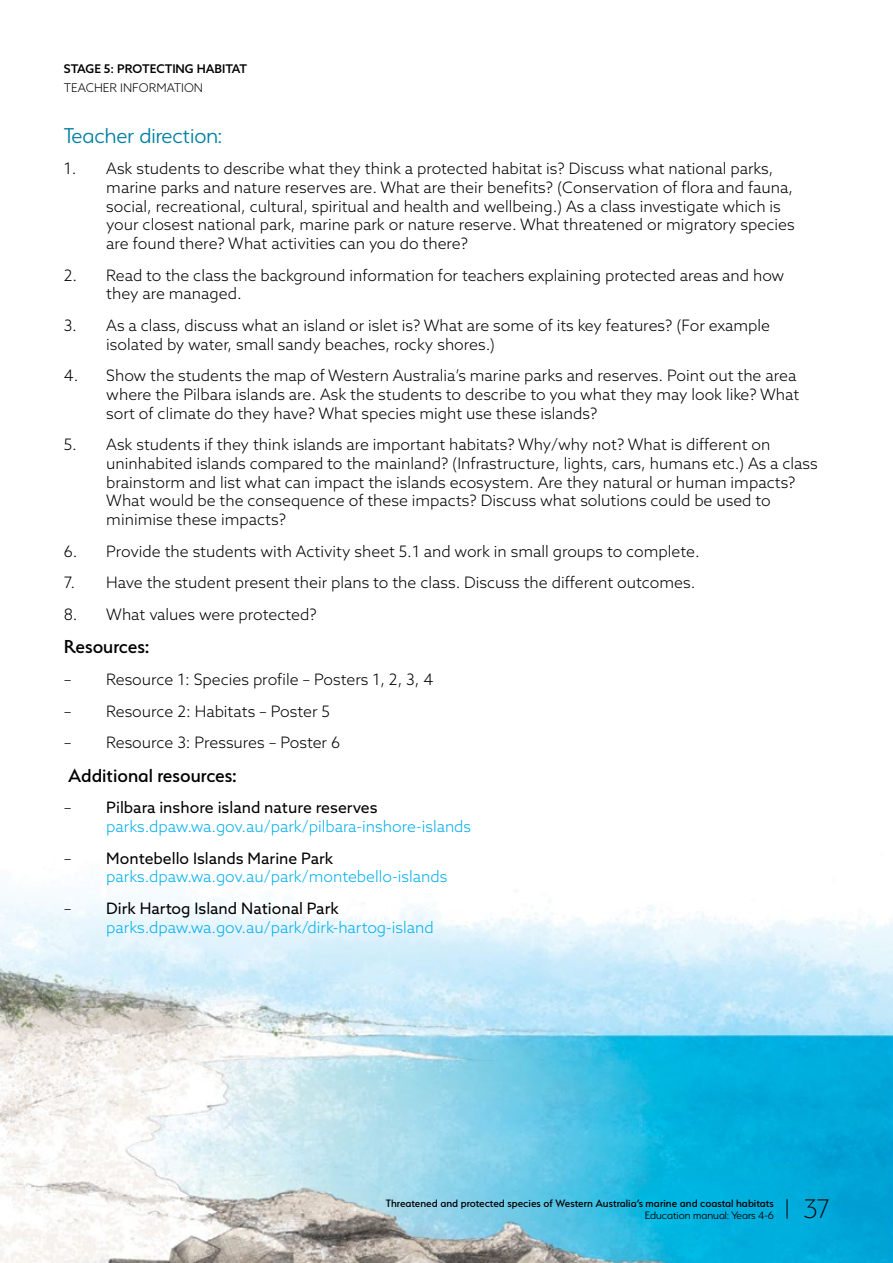
<style>
.page{position:relative;width:893px;height:1263px;background:#fff}
.page>*{position:absolute;margin:0;border:0;box-sizing:border-box;transform-origin:0 0}
.t1{font:200 30px "Serenity";color:#000}
.t2{font:300 24px "Serenity";color:#0080a2}
.t3{font:500 21px "Serenity";color:#000}
.t4{font:300 15.75px/18.8px "Azo Sans";color:#000}
.t5{font:300 15.75px/18.8px "Azo Sans";color:#00aeef}
.t6{font:500 12px "Serenity";color:#000}
.t7{font:300 12px "Serenity";color:#000}
.t8{font:500 12px "Azo Sans";color:#000}
.t9{font:300 12px "Azo Sans";color:#000}
.s1{color:#000}
.s2{font-weight:400;color:#000}
</style>
<div class="page">
<img style="left:0;top:890px;width:893px;height:373px">
<svg style="left:787px;top:1199px;width:1px;height:20px"></svg>
<p class="t8" style="left:64px;top:61px;width:185px">STAGE 5: PROTECTING HABITAT</p>
<p class="t9" style="left:64px;top:80px;width:141px">TEACHER INFORMATION</p>
<h2 class="t2" style="left:64px;top:123px;width:159px">Teacher direction:</h2>
<p class="t4" style="left:106px;top:159px;width:690px;text-indent:-43px">1. Ask students to describe what they think a protected habitat is? Discuss what national parks, marine parks and nature reserves are. What are their benefits? (Conservation of flora and fauna, social, recreational, cultural, spiritual and health and wellbeing.) As a class investigate which is your closest national park, marine park or nature reserve. What threatened or migratory species are found there? What activities can you do there?</p>
<p class="t4" style="left:106px;top:265px;width:680px;text-indent:-43px">2. Read to the class the background information for teachers explaining protected areas and how they are managed.</p>
<p class="t4" style="left:106px;top:316px;width:665px;text-indent:-43px">3. As a class, discuss what an island or islet is? What are some of its key features? (For example isolated by water, small sandy beaches, rocky shores.)</p>
<p class="t4" style="left:106px;top:366px;width:695px;text-indent:-43px">4. Show the students the map of Western Australia’s marine parks and reserves. Point out the area where the Pilbara islands are. Ask the students to describe to you what they may look like? What sort of climate do they have? What species might use these islands?</p>
<p class="t4" style="left:106px;top:435px;width:713px;text-indent:-43px">5. Ask students if they think islands are important habitats? Why/why not? What is different on uninhabited islands compared to the mainland? (Infrastructure, lights, cars, humans etc.) As a class brainstorm and list what can impact the islands ecosystem. Are they natural or human impacts?<br>What would be the consequence of these impacts? Discuss what solutions could be used to minimise these impacts?</p>
<p class="t4" style="left:64px;top:541px;width:637px">6. Provide the students with Activity sheet 5.1 and work in small groups to complete.</p>
<p class="t4" style="left:64px;top:573px;width:633px">7. Have the student present their plans to the class. Discuss the different outcomes.</p>
<p class="t4" style="left:64px;top:604px;width:254px">8. What values were protected?</p>
<h3 class="t3" style="left:64px;top:636px;width:87px">Resources:</h3>
<p class="t4" style="left:64px;top:670px;width:371px">– Resource 1: Species profile – Posters 1, 2, 3, 4</p>
<p class="t4" style="left:64px;top:701px;width:268px">– Resource 2: Habitats – Poster 5</p>
<p class="t4" style="left:64px;top:733px;width:278px">– Resource 3: Pressures – Poster 6</p>
<h3 class="t3" style="left:68px;top:764px;width:170px">Additional resources:</h3>
<p class="t5" style="left:106px;top:798px;width:366px;text-indent:-43px"><span class="s1">–</span> <span class="s2">Pilbara inshore island nature reserves </span>parks.dpaw.wa.gov.au/park/pilbara-inshore-islands</p>
<p class="t5" style="left:106px;top:848px;width:343px;text-indent:-43px"><span class="s1">–</span> <span class="s2">Montebello Islands Marine Park </span>parks.dpaw.wa.gov.au/park/montebello-islands</p>
<p class="t5" style="left:106px;top:899px;width:329px;text-indent:-43px"><span class="s1">–</span> <span class="s2">Dirk Hartog Island National Park </span>parks.dpaw.wa.gov.au/park/dirk-hartog-island</p>
<p class="t6" style="left:386px;top:1196px;width:390px">Threatened and protected species of Western Australia’s marine and coastal habitats</p>
<p class="t7" style="left:645px;top:1209px;width:131px">Education manual: Years 4-6</p>
<h1 class="t1" style="left:804px;top:1193px;width:27px">37</h1>
</div>
